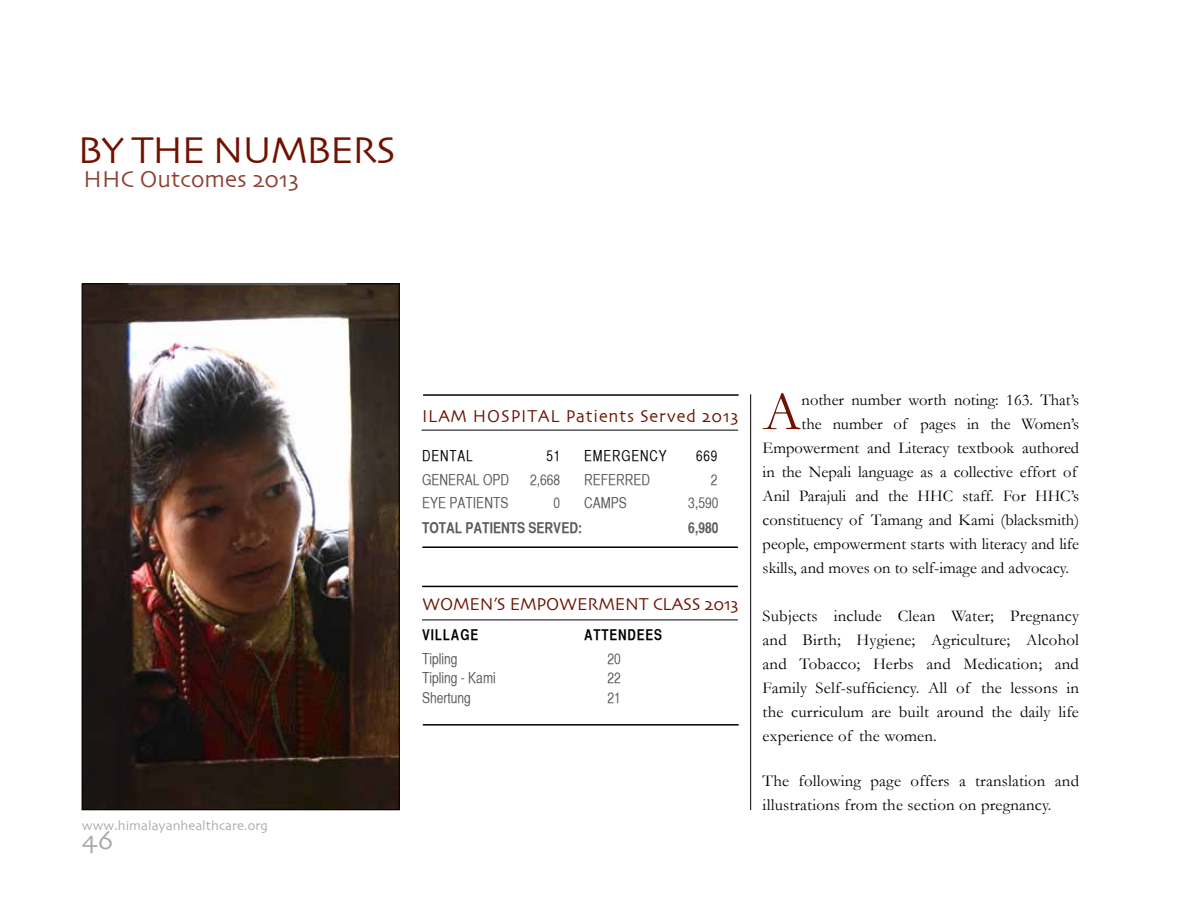
<style>
.page{position:relative;width:1188px;height:918px;background:#fff}
.page>*{position:absolute;margin:0;border:0;box-sizing:border-box;transform-origin:0 0}
.t1{font:55.05px "Garamond";color:#6f1200}
.t2{font:39px "Skia";letter-spacing:-.03em;color:#6f1200}
.t3{font:27px "Skia";color:#a7a9ac}
.t4{font:24px "Skia";color:#8c4133}
.t5{font:18px "Skia";letter-spacing:.05em;color:#6f1200;scale:.96 1}
.t6{font:18px "Skia";letter-spacing:.05em;color:#6f1200}
.t7{font:18px "Skia";letter-spacing:-.01em;color:#6f1200}
.t8{font:16.5px/24px "Garamond";color:#000;text-align:justify}
.t9{font:15px "Helvetica CY Plain";color:#58595b}
.t10{font:15px "Helvetica CY Bold";color:#58595b}
.t11{font:15px "Helvetica CY Plain";letter-spacing:.06em;color:#000;scale:.96 1}
.t12{font:15px "Helvetica CY Bold";letter-spacing:.06em;color:#000;scale:.96 1}
.t13{font:13.5px "Skia";color:#a7a9ac}
</style>
<div class="page">
<img style="left:84px;top:286px;width:313px;height:522px">
<div style="left:82px;top:284px;width:317px;height:526px;border:1px solid #000"></div>
<hr style="left:423px;top:394px;width:316px;height:2px;background:#000">
<hr style="left:422px;top:430px;width:316px;height:1px;background:#000">
<hr style="left:422px;top:546px;width:316px;height:2px;background:#000">
<hr style="left:422px;top:586px;width:316px;height:1px;background:#000">
<hr style="left:422px;top:620px;width:316px;height:1px;background:#000">
<hr style="left:423px;top:724px;width:316px;height:2px;background:#000">
<hr style="left:750px;top:394px;width:1px;height:416px;background:#000">
<h2 class="t2" style="left:78px;top:127px;width:320px">BY THE NUMBERS</h2>
<h3 class="t4" style="left:84px;top:165px;width:217px">HHC Outcomes 2013</h3>
<p class="t13" style="left:82px;top:818px;width:188px">www.himalayanhealthcare.org</p>
<h3 class="t3" style="left:82px;top:824px;width:33px">46</h3>
<p class="t5" style="left:422px;top:405px;width:331px">ILAM HOSPITAL Patients served 2013</p>
<p class="t11" style="left:422px;top:447px;width:54px">DENTAL</p>
<p class="t11" style="left:547px;top:447px;width:27px">51 emergency</p>
<p class="t11" style="left:696px;top:447px;width:24px">669</p>
<p class="t9" style="left:422px;top:471px;width:89px">GENERAL OPD</p>
<p class="t9" style="left:530px;top:471px;width:32px">2,668</p>
<p class="t9" style="left:584px;top:471px;width:68px">REFERRED</p>
<p class="t9" style="left:711px;top:471px;width:8px">2</p>
<p class="t9" style="left:422px;top:494px;width:88px">EYE PATIENTS</p>
<p class="t9" style="left:554px;top:494px;width:8px">0</p>
<p class="t9" style="left:584px;top:494px;width:44px">CAMPS</p>
<p class="t9" style="left:688px;top:494px;width:32px">3,590</p>
<p class="t10" style="left:422px;top:519px;width:9px">TOTAL</p>
<p class="t10" style="left:466px;top:519px;width:16px">PATIE</p>
<p class="t10" style="left:501px;top:519px;width:83px">NTS SERVED:</p>
<p class="t10" style="left:688px;top:519px;width:32px">6,980</p>
<p class="t6" style="left:422px;top:593px;width:15px">women</p>
<p class="t6" style="left:493px;top:593px;width:30px">’s empowerment</p>
<p class="t7" style="left:653px;top:593px;width:87px">CLASS 2013</p>
<p class="t12" style="left:422px;top:625px;width:60px">VILLAGE</p>
<p class="t12" style="left:584px;top:625px;width:83px">ATTENDEES</p>
<p class="t9" style="left:422px;top:650px;width:37px">Tipling</p>
<p class="t9" style="left:608px;top:650px;width:15px">20</p>
<p class="t9" style="left:422px;top:669px;width:75px">Tipling - Kami</p>
<p class="t9" style="left:608px;top:669px;width:15px">22</p>
<p class="t9" style="left:422px;top:689px;width:50px">Shertung</p>
<p class="t9" style="left:608px;top:689px;width:15px">21</p>
<h1 class="t1" style="left:763px;top:379px;width:39px">A</h1>
<p class="t8" style="left:802px;top:388px;width:279px">nother number worth noting: 163. That’s</p>
<p class="t8" style="left:802px;top:412px;width:279px">the number of pages in the Women’s</p>
<p class="t8" style="left:763px;top:436px;width:318px">Empowerment and Literacy textbook authored</p>
<p class="t8" style="left:763px;top:460px;width:316px">in the Nepali language as a collective effort of</p>
<p class="t8" style="left:763px;top:484px;width:318px">Anil Parajuli and the HHC staff. For HHC’s</p>
<p class="t8" style="left:763px;top:508px;width:318px">constituency of Tamang and Kami (blacksmith)</p>
<p class="t8" style="left:763px;top:532px;width:318px">people, empowerment starts with literacy and life</p>
<p class="t8" style="left:763px;top:556px;width:308px">skills, and moves on to self-image and advocacy.</p>
<p class="t8" style="left:763px;top:604px;width:318px">Subjects include Clean Water; Pregnancy and Birth; Hygiene; Agriculture; Alcohol and Tobacco; Herbs and Medication; and Family Self-sufficiency. All of the lessons in the curriculum are built around the daily life experience of the women.</p>
<p class="t8" style="left:763px;top:769px;width:318px">The following page offers a translation and illustrations from the section on pregnancy.</p>
</div>
